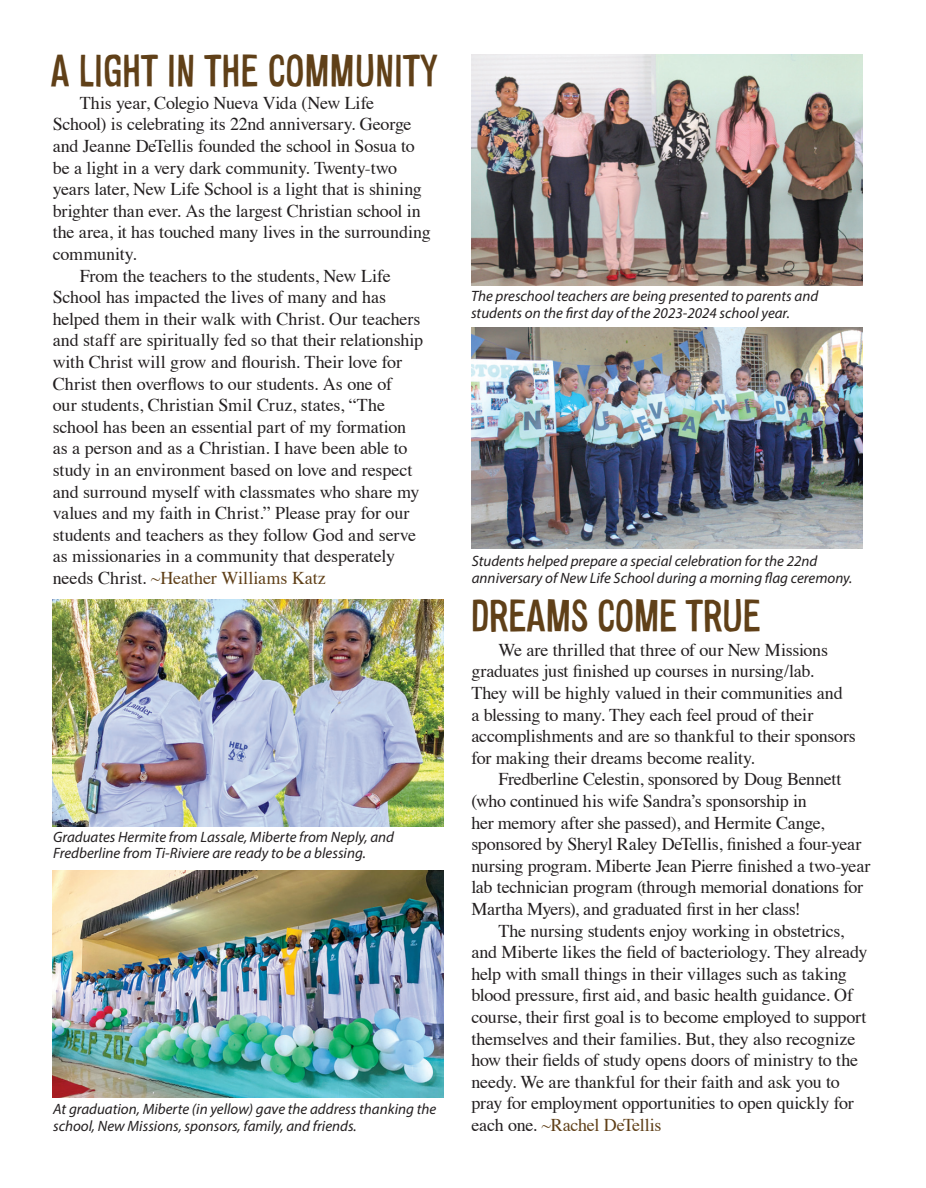
<style>
.page{position:relative;width:926px;height:1188px;background:#fff}
.page>*{position:absolute;margin:0;border:0;box-sizing:border-box;transform-origin:0 0}
.t1{font:42px "Alsina Ultrajada";letter-spacing:-.03em;color:#604018}
.t2{font:18px/21.6px "Times";letter-spacing:-.01em;color:#231f20}
.t3{font:18px "Times";letter-spacing:-.005em;color:#604018}
.t4{font:italic 15px/16.5px "Myriad Pro";color:#231f20}
.s1{color:#231f20}
.s2{color:#604018}
</style>
<div class="page">
<img style="left:471px;top:54px;width:391px;height:231px">
<img style="left:471px;top:328px;width:391px;height:221px">
<img style="left:52px;top:870px;width:391px;height:227px">
<img style="left:53px;top:599px;width:390px;height:227px">
<h1 class="t1" style="left:50px;top:41px;width:390px">A LIGHT IN THE COMMUNITY</h1>
<p class="t2" style="left:80px;top:90px;width:296px">This year, Colegio Nueva Vida (New Life</p>
<p class="t2" style="left:53px;top:112px;width:360px">School) is celebrating its 22nd anniversary. George</p>
<p class="t2" style="left:53px;top:134px;width:363px">and Jeanne DeTellis founded the school in Sosua to</p>
<p class="t2" style="left:53px;top:155px;width:346px">be a light in a very dark community. Twenty-two</p>
<p class="t2" style="left:53px;top:177px;width:370px">years later, New Life School is a light that is shining</p>
<p class="t2" style="left:53px;top:198px;width:369px">brighter than ever. As the largest Christian school in</p>
<p class="t2" style="left:53px;top:220px;width:379px">the area, it has touched many lives in the surrounding</p>
<p class="t2" style="left:53px;top:242px;width:85px">community.</p>
<p class="t2" style="left:80px;top:263px;width:312px">From the teachers to the students, New Life</p>
<p class="t2" style="left:53px;top:285px;width:335px">School has impacted the lives of many and has</p>
<p class="t2" style="left:53px;top:306px;width:369px">helped them in their walk with Christ. Our teachers</p>
<p class="t2" style="left:53px;top:328px;width:372px">and staff are spiritually fed so that their relationship</p>
<p class="t2" style="left:53px;top:350px;width:351px">with Christ will grow and flourish. Their love for</p>
<p class="t2" style="left:53px;top:371px;width:341px">Christ then overflows to our students. As one of</p>
<p class="t2" style="left:53px;top:393px;width:334px">our students, Christian Smil Cruz, states, “The</p>
<p class="t2" style="left:53px;top:414px;width:355px">school has been an essential part of my formation</p>
<p class="t2" style="left:53px;top:436px;width:356px">as a person and as a Christian. I have been able to</p>
<p class="t2" style="left:53px;top:458px;width:361px">study in an environment based on love and respect</p>
<p class="t2" style="left:53px;top:479px;width:368px">and surround myself with classmates who share my</p>
<p class="t2" style="left:53px;top:501px;width:358px">values and my faith in Christ.” Please pray for our</p>
<p class="t2" style="left:53px;top:522px;width:365px">students and teachers as they follow God and serve</p>
<p class="t2" style="left:53px;top:544px;width:343px">as missionaries in a community that desperately</p>
<p class="t3" style="left:53px;top:561px;width:274px"><span class="s1">needs Christ.</span> ~Heather Williams Katz</p>
<p class="t4" style="left:53px;top:828px;width:342px">Graduates Hermite from Lassale, Miberte from Neply, and<br>Fredberline from Ti-Riviere are ready to be a blessing.</p>
<p class="t4" style="left:53px;top:1101px;width:384px">At graduation, Miberte (in yellow) gave the address thanking the school, New Missions, sponsors, family, and friends.</p>
<p class="t4" style="left:471px;top:288px;width:348px">The preschool teachers are being presented to parents and students on the first day of the 2023-2024 school year.</p>
<p class="t4" style="left:471px;top:553px;width:382px">Students helped prepare a special celebration for the 22nd anniversary of New Life School during a morning flag ceremony.</p>
<h1 class="t1" style="left:470px;top:585px;width:293px">DREAMS COME TRUE</h1>
<p class="t2" style="left:471px;top:637px;width:386px;text-indent:27px">We are thrilled that three of our New Missions graduates just finished up courses in nursing/lab.<br>They will be highly valued in their communities and<br>a blessing to many. They each feel proud of their accomplishments and are so thankful to their sponsors for making their dreams become reality.</p>
<p class="t2" style="left:471px;top:767px;width:400px;text-indent:27px">Fredberline Celestin, sponsored by Doug Bennett (who continued his wife Sandra’s sponsorship in<br>her memory after she passed), and Hermite Cange, sponsored by Sheryl Raley DeTellis, finished a four-year nursing program. Miberte Jean Pierre finished a two-year lab technician program (through memorial donations for Martha Myers), and graduated first in her class!</p>
<p class="t2" style="left:471px;top:918px;width:397px;text-indent:27px">The nursing students enjoy working in obstetrics, and Miberte likes the field of bacteriology. They already help with small things in their villages such as taking blood pressure, first aid, and basic health guidance. Of course, their first goal is to become employed to support themselves and their families. But, they also recognize how their fields of study opens doors of ministry to the needy. We are thankful for their faith and ask you to pray for employment opportunities to open quickly for each one. <span class="s2">~Rachel DeTellis</span></p>
</div>
